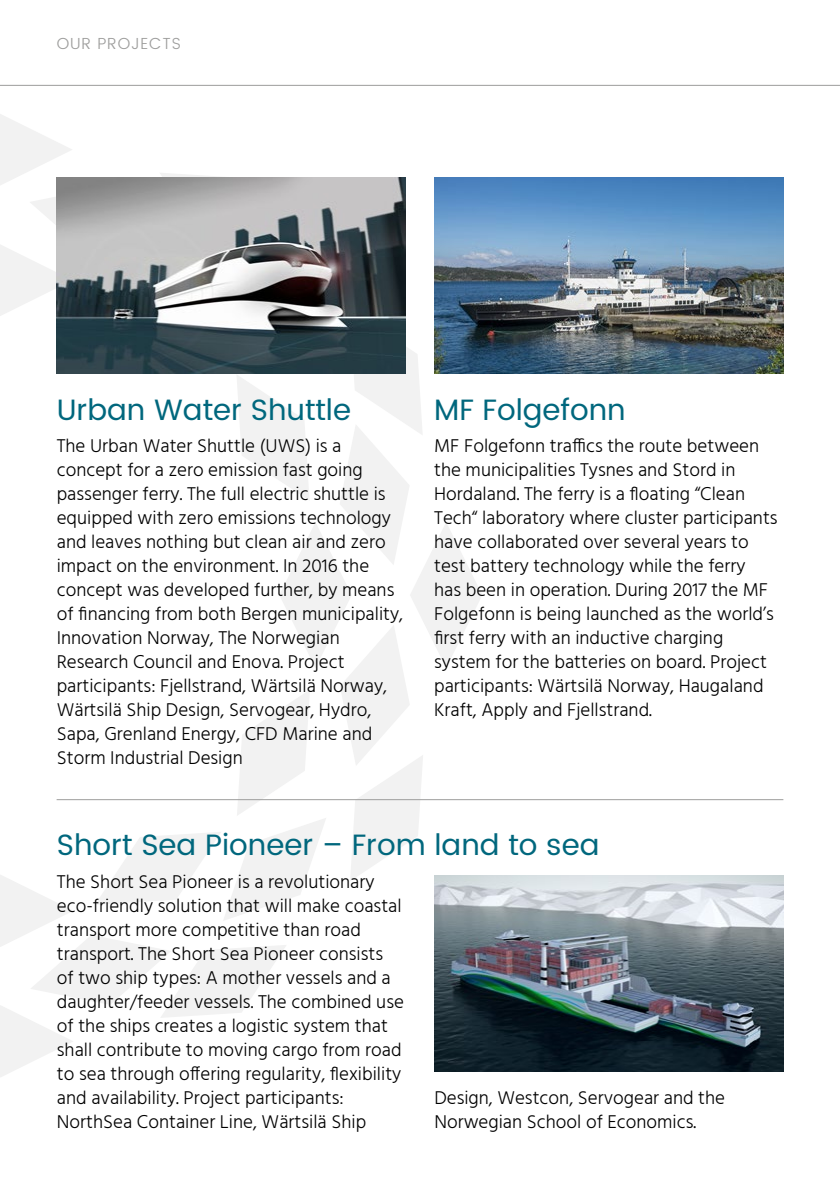
<style>
.page{position:relative;width:840px;height:1191px;background:#fff}
.page>*{position:absolute;margin:0;border:0;box-sizing:border-box;transform-origin:0 0}
.t1{font:29.4px "Poppins";color:#00677d}
.t2{font:300 19px/24px "Hind";color:#000}
.t3{font:300 16px "Poppins";letter-spacing:.05em;color:#9d9d9c}
</style>
<div class="page">
<svg style="left:0;top:114px;width:482px;height:963px"></svg>
<hr style="left:0;top:85px;width:839px;height:1px;background:#9d9d9c">
<img style="left:57px;top:177px;width:348px;height:197px">
<img style="left:434px;top:177px;width:348px;height:197px">
<img style="left:434px;top:875px;width:349px;height:196px">
<hr style="left:57px;top:799px;width:726px;height:1px;background:#9d9d9c">
<p class="t3" style="left:57px;top:32px;width:125px">OUR PROJECTS</p>
<h1 class="t1" style="left:57px;top:388px;width:295px">Urban Water Shuttle</h1>
<p class="t2" style="left:57px;top:435px;width:348px">The Urban Water Shuttle (UWS) is a concept for a zero emission fast going passenger ferry. The full electric shuttle is equipped with zero emissions technology and leaves nothing but clean air and zero impact on the environment. In 2016 the concept was developed further, by means of financing from both Bergen municipality, Innovation Norway, The Norwegian Research Council and Enova. Project participants: Fjellstrand, Wärtsilä Norway, Wärtsilä Ship Design, Servogear, Hydro, Sapa, Grenland Energy, CFD Marine and Storm Industrial Design</p>
<h1 class="t1" style="left:434px;top:388px;width:193px">MF Folgefonn</h1>
<p class="t2" style="left:434px;top:435px;width:345px">MF Folgefonn traffics the route between the municipalities Tysnes and Stord in Hordaland. The ferry is a floating “Clean Tech“ laboratory where cluster participants have collaborated over several years to test battery technology while the ferry<br>has been in operation. During 2017 the MF Folgefonn is being launched as the world’s first ferry with an inductive charging system for the batteries on board. Project participants: Wärtsilä Norway, Haugaland Kraft, Apply and Fjellstrand.</p>
<h1 class="t1" style="left:57px;top:823px;width:543px">Short Sea Pioneer – From land to sea</h1>
<p class="t2" style="left:57px;top:870px;width:348px">The Short Sea Pioneer is a revolutionary eco-friendly solution that will make coastal transport more competitive than road transport. The Short Sea Pioneer consists of two ship types: A mother vessels and a daughter/feeder vessels. The combined use of the ships creates a logistic system that shall contribute to moving cargo from road to sea through offering regularity, flexibility and availability. Project participants:<br>NorthSea Container Line, Wärtsilä Ship</p>
<p class="t2" style="left:434px;top:1086px;width:292px">Design, Westcon, Servogear and the<br>Norwegian School of Economics.</p>
</div>
